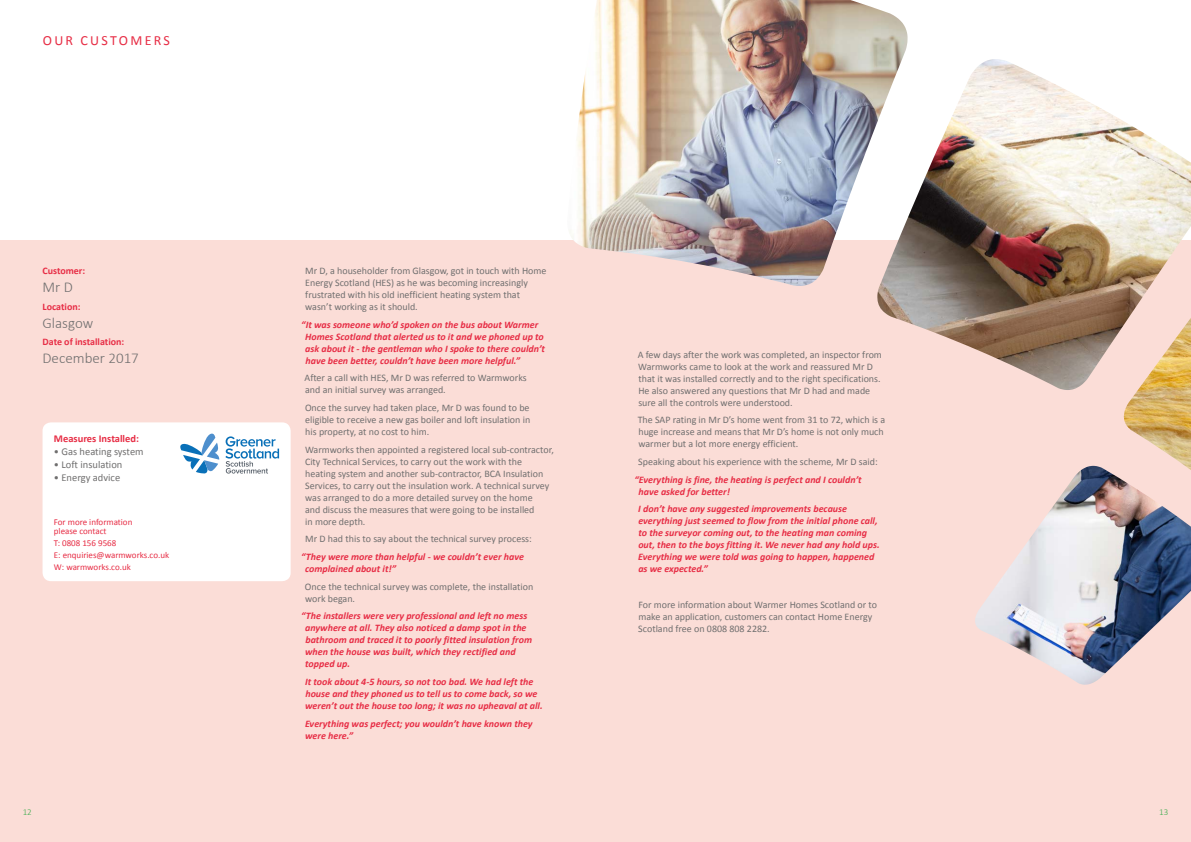
<style>
.page{position:relative;width:1191px;height:842px;background:#fff}
.page>*{position:absolute;margin:0;border:0;box-sizing:border-box;transform-origin:0 0}
.t1{font:300 15px "Calibri";color:#706f6f}
.t2{font:14px "Calibri";letter-spacing:.165em;color:#e72d45}
.t3{font:10.5px "Calibri";color:#706f6f}
.t4{font:700 10.5px "Calibri";color:#e72d45}
.t5{font:10px/12px "Calibri";color:#706f6f}
.t6{font:italic 700 10px/12px "Calibri";color:#e72d45}
.t7{font:700 10px "Calibri";color:#e72d45}
.t8{font:9px/11.8px "Calibri";color:#e72d45}
.t9{font:300 9px "Calibri";color:#37ab49}
</style>
<div class="page">
<div style="left:0;top:241px;width:1191px;height:601px;background:#fbddd7"></div>
<img style="left:975px;top:466px;width:216px;height:219px">
<img style="left:877px;top:59px;width:314px;height:331px">
<img style="left:567px;top:0;width:340px;height:286px">
<img style="left:1123px;top:318px;width:68px;height:152px">
<div style="left:43px;top:422px;width:248px;height:159px;background:#fff;border-radius:9px"></div>
<svg style="left:225px;top:436px;width:54px;height:38px"></svg>
<svg style="left:180px;top:434px;width:39px;height:40px"></svg>
<h2 class="t2" style="left:43px;top:31px;width:129px">OUR CUSTOMERS</h2>
<p class="t7" style="left:43px;top:264px;width:44px">Customer:</p>
<h1 class="t1" style="left:43px;top:278px;width:32px">Mr D</h1>
<p class="t7" style="left:43px;top:300px;width:40px">Location:</p>
<h1 class="t1" style="left:43px;top:313px;width:52px">Glasgow</h1>
<p class="t7" style="left:43px;top:336px;width:83px">Date of installation:</p>
<h1 class="t1" style="left:43px;top:349px;width:98px">December 2017</h1>
<p class="t4" style="left:54px;top:431px;width:87px">Measures Installed:</p>
<p class="t3" style="left:54px;top:444px;width:91px">• Gas heating system</p>
<p class="t3" style="left:54px;top:457px;width:70px">• Loft insulation</p>
<p class="t3" style="left:54px;top:470px;width:68px">• Energy advice</p>
<p class="t8" style="left:54px;top:518px;width:80px;line-height:9px">For more information please contact</p>
<p class="t8" style="left:54px;top:537px;width:117px">T: 0808 156 9568<br>E: enquiries@warmworks.co.uk<br>W: warmworks.co.uk</p>
<p class="t5" style="left:305px;top:265px;width:243px">Mr D, a householder from Glasgow, got in touch with Home Energy Scotland (HES) as he was becoming increasingly frustrated with his old inefficient heating system that wasn’t working as it should.</p>
<p class="t6" style="left:305px;top:318px;width:241px;text-indent:-4px">“It was someone who’d spoken on the bus about Warmer Homes Scotland that alerted us to it and we phoned up to ask about it - the gentleman who I spoke to there couldn’t have been better, couldn’t have been more helpful.”</p>
<p class="t5" style="left:304px;top:372px;width:224px">After a call with HES, Mr D was referred to Warmworks and an initial survey was arranged.</p>
<p class="t5" style="left:305px;top:402px;width:227px;text-align:justify">Once the survey had taken place, Mr D was found to be eligible to receive a new gas boiler and loft insulation in his property, at no cost to him.</p>
<p class="t5" style="left:305px;top:443px;width:250px">Warmworks then appointed a registered local sub-contractor, City Technical Services, to carry out the work with the heating system and another sub-contractor, BCA Insulation Services, to carry out the insulation work. A technical survey was arranged to do a more detailed survey on the home<br>and discuss the measures that were going to be installed<br>in more depth.</p>
<p class="t5" style="left:305px;top:533px;width:228px">Mr D had this to say about the technical survey process:</p>
<p class="t6" style="left:305px;top:551px;width:220px;text-indent:-4px">“They were more than helpful - we couldn’t ever have complained about it!”</p>
<p class="t5" style="left:305px;top:580px;width:230px">Once the technical survey was complete, the installation work began.</p>
<p class="t6" style="left:305px;top:610px;width:228px;text-indent:-4px">“The installers were very professional and left no mess anywhere at all. They also noticed a damp spot in the bathroom and traced it to poorly fitted insulation from when the house was built, which they rectified and topped up.</p>
<p class="t6" style="left:305px;top:676px;width:239px">It took about 4-5 hours, so not too bad. We had left the house and they phoned us to tell us to come back, so we weren’t out the house too long; it was no upheaval at all.</p>
<p class="t6" style="left:305px;top:717px;width:229px">Everything was perfect; you wouldn’t have known they were here.”</p>
<p class="t5" style="left:638px;top:348px;width:246px">A few days after the work was completed, an inspector from Warmworks came to look at the work and reassured Mr D that it was installed correctly and to the right specifications.<br>He also answered any questions that Mr D had and made sure all the controls were understood.</p>
<p class="t5" style="left:637px;top:414px;width:249px">The SAP rating in Mr D’s home went from 31 to 72, which is a huge increase and means that Mr D’s home is not only much warmer but a lot more energy efficient.</p>
<p class="t5" style="left:638px;top:456px;width:241px">Speaking about his experience with the scheme, Mr D said:</p>
<p class="t6" style="left:638px;top:473px;width:225px;text-indent:-4px">“Everything is fine, the heating is perfect and I couldn’t have asked for better!</p>
<p class="t6" style="left:638px;top:503px;width:243px">I don’t have any suggested improvements because everything just seemed to flow from the initial phone call, to the surveyor coming out, to the heating man coming out, then to the boys fitting it. We never had any hold ups.<br>Everything we were told was going to happen, happened as we expected.”</p>
<p class="t5" style="left:638px;top:598px;width:240px">For more information about Warmer Homes Scotland or to make an application, customers can contact Home Energy<br>Scotland free on 0808 808 2282.</p>
<p class="t9" style="left:23px;top:806px;width:11px">12</p>
<p class="t9" style="left:1159px;top:806px;width:11px">13</p>
</div>
